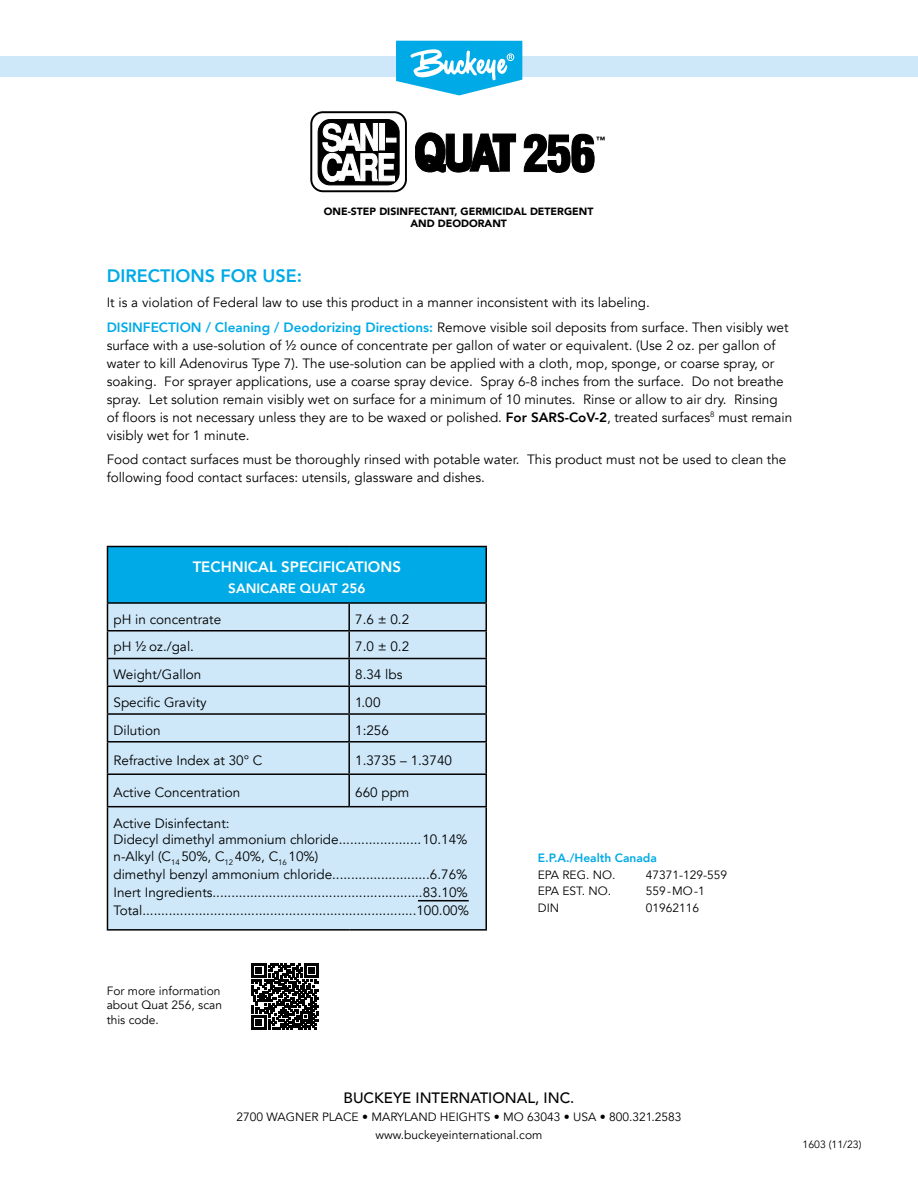
<style>
.page{position:relative;width:918px;height:1188px;background:#fff}
.page>*{position:absolute;margin:0;border:0;box-sizing:border-box;transform-origin:0 0}
.t1{font:800 18px "Avenir";color:#00aae7}
.t2{font:500 15px "Avenir";color:#000}
.t3{font:800 15px "Avenir";color:#fff}
.t4{font:13.5px/18px "Avenir";color:#000}
.t5{font:800 13.5px "Avenir";color:#fff}
.t6{font:12px/14.4px "Avenir";color:#000;text-align:center}
.t7{font:800 12px "Avenir";color:#00aae7}
.t8{font:900 10.5px/12.6px "Avenir";color:#000;text-align:center}
.t9{font:10.5px "Avenir";color:#000}
.t10{font:900 9px "Avenir";color:#000}
.s1{font-weight:800;color:#00aae7}
.s2{font-weight:800}
</style>
<div class="page">
<svg style="left:415px;top:133px;width:101px;height:40px"></svg>
<svg style="left:524px;top:134px;width:70px;height:39px"></svg>
<svg style="left:311px;top:112px;width:95px;height:79px"></svg>
<div style="left:310px;top:111px;width:97px;height:81px;border:2px solid #000;border-radius:12px"></div>
<div style="left:318px;top:120px;width:81px;height:65px;background:#000;border-radius:12px"></div>
<div style="left:318px;top:119px;width:81px;height:66px;border:1px solid #000;border-radius:12px"></div>
<hr style="left:386px;top:138px;width:10px;height:4px;background:#fff">
<svg style="left:322px;top:123px;width:73px;height:59px"></svg>
<div style="left:0;top:56px;width:918px;height:20px;background:#cee8f9"></div>
<svg style="left:396px;top:41px;width:126px;height:54px"></svg>
<div style="left:107px;top:547px;width:379px;height:56px;background:#00aae7"></div>
<div style="left:108px;top:604px;width:377px;height:325px;background:#cee8f9"></div>
<hr style="left:107px;top:546px;width:242px;height:1px;background:#000">
<hr style="left:107px;top:547px;width:1px;height:55px;background:#000">
<hr style="left:349px;top:546px;width:138px;height:1px;background:#000">
<hr style="left:485px;top:547px;width:2px;height:55px;background:#000">
<hr style="left:107px;top:602px;width:242px;height:2px;background:#000">
<hr style="left:349px;top:602px;width:138px;height:2px;background:#000">
<hr style="left:348px;top:604px;width:2px;height:26px;background:#000">
<hr style="left:485px;top:604px;width:2px;height:26px;background:#000">
<hr style="left:107px;top:630px;width:242px;height:2px;background:#000">
<hr style="left:349px;top:630px;width:138px;height:2px;background:#000">
<hr style="left:348px;top:632px;width:2px;height:26px;background:#000">
<hr style="left:485px;top:632px;width:2px;height:26px;background:#000">
<hr style="left:107px;top:658px;width:242px;height:1px;background:#000">
<hr style="left:349px;top:658px;width:138px;height:1px;background:#000">
<hr style="left:348px;top:659px;width:2px;height:27px;background:#000">
<hr style="left:485px;top:659px;width:2px;height:27px;background:#000">
<hr style="left:107px;top:686px;width:242px;height:1px;background:#000">
<hr style="left:349px;top:686px;width:138px;height:1px;background:#000">
<hr style="left:348px;top:687px;width:2px;height:26px;background:#000">
<hr style="left:485px;top:687px;width:2px;height:26px;background:#000">
<hr style="left:107px;top:713px;width:242px;height:2px;background:#000">
<svg style="left:107px;top:604px;width:1px;height:137px"></svg>
<hr style="left:349px;top:713px;width:138px;height:2px;background:#000">
<hr style="left:348px;top:715px;width:2px;height:26px;background:#000">
<hr style="left:485px;top:715px;width:2px;height:26px;background:#000">
<hr style="left:107px;top:741px;width:242px;height:2px;background:#000">
<hr style="left:107px;top:743px;width:1px;height:30px;background:#000">
<hr style="left:349px;top:741px;width:138px;height:2px;background:#000">
<hr style="left:348px;top:743px;width:2px;height:30px;background:#000">
<hr style="left:485px;top:743px;width:2px;height:30px;background:#000">
<hr style="left:107px;top:773px;width:242px;height:2px;background:#000">
<hr style="left:107px;top:775px;width:1px;height:31px;background:#000">
<hr style="left:349px;top:773px;width:138px;height:2px;background:#000">
<hr style="left:348px;top:775px;width:2px;height:31px;background:#000">
<hr style="left:485px;top:775px;width:2px;height:31px;background:#000">
<hr style="left:107px;top:806px;width:242px;height:1px;background:#000">
<hr style="left:107px;top:807px;width:1px;height:122px;background:#000">
<hr style="left:349px;top:806px;width:138px;height:1px;background:#000">
<hr style="left:485px;top:807px;width:2px;height:122px;background:#000">
<hr style="left:107px;top:929px;width:242px;height:2px;background:#000">
<hr style="left:349px;top:929px;width:138px;height:2px;background:#000">
<svg style="left:252px;top:963px;width:67px;height:67px"></svg>
<hr style="left:418px;top:900px;width:51px;height:1px;background:#000">
<p class="t10" style="left:596px;top:132px;width:10px">™</p>
<p class="t8" style="left:324px;top:204px;width:271px">ONE-STEP DISINFECTANT, GERMICIDAL DETERGENT<br>AND DEODORANT</p>
<h1 class="t1" style="left:107px;top:262px;width:197px">DIRECTIONS FOR USE:</h1>
<p class="t4" style="left:107px;top:290px;width:683px;line-height:24.8px">It is a violation of Federal law to use this product in a manner inconsistent with its labeling.<br><span class="s1">DISINFECTION / Cleaning / Deodorizing Directions:</span> Remove visible soil deposits from surface. Then visibly wet</p>
<p class="t4" style="left:107px;top:336px;width:687px">surface with a use-solution of ½ ounce of concentrate per gallon of water or equivalent. (Use 2 oz. per gallon of water to kill Adenovirus Type 7). The use-solution can be applied with a cloth, mop, sponge, or coarse spray, or soaking. For sprayer applications, use a coarse spray device. Spray 6-8 inches from the surface. Do not breathe spray. Let solution remain visibly wet on surface for a minimum of 10 minutes. Rinse or allow to air dry. Rinsing of floors is not necessary unless they are to be waxed or polished. <span class="s2">For SARS-CoV-2</span>, treated surfaces<sup>8</sup> must remain visibly wet for 1 minute.</p>
<p class="t4" style="left:107px;top:451px;width:681px">Food contact surfaces must be thoroughly rinsed with potable water. This product must not be used to clean the following food contact surfaces: utensils, glassware and dishes.</p>
<p class="t3" style="left:193px;top:555px;width:210px">TECHNICAL SPECIFICATIONS</p>
<p class="t5" style="left:228px;top:578px;width:139px">SANICARE QUAT 256</p>
<p class="t4" style="left:113px;top:610px;width:109px">pH in concentrate</p>
<p class="t4" style="left:355px;top:610px;width:56px">7.6 ± 0.2</p>
<p class="t4" style="left:113px;top:638px;width:82px">pH ½ oz./gal.</p>
<p class="t4" style="left:355px;top:638px;width:56px">7.0 ± 0.2</p>
<p class="t4" style="left:113px;top:666px;width:89px">Weight/Gallon</p>
<p class="t4" style="left:355px;top:666px;width:49px">8.34 lbs</p>
<p class="t4" style="left:113px;top:693px;width:95px">Specific Gravity</p>
<p class="t4" style="left:355px;top:693px;width:27px">1.00</p>
<p class="t4" style="left:113px;top:721px;width:49px">Dilution</p>
<p class="t4" style="left:355px;top:721px;width:35px">1:256</p>
<p class="t4" style="left:113px;top:751px;width:150px">Refractive Index at 30° C</p>
<p class="t4" style="left:355px;top:751px;width:98px">1.3735 – 1.3740</p>
<p class="t4" style="left:113px;top:784px;width:128px">Active Concentration</p>
<p class="t4" style="left:355px;top:784px;width:56px">660 ppm</p>
<p class="t4" style="left:113px;top:816px;width:356px;line-height:16.2px">Active Disinfectant:<br>Didecyl dimethyl ammonium chloride......................10.14% n-Alkyl (C<sub>14</sub> 50%, C<sub>12</sub> 40%, C<sub>16</sub> 10%)</p>
<p class="t4" style="left:113px;top:865px;width:357px;text-align:justify">dimethyl benzyl ammonium chloride..........................6.76% Inert Ingredients........................................................83.10% Total.........................................................................100.00%</p>
<p class="t6" style="left:107px;top:984px;width:117px;text-align:left">For more information about Quat 256, scan this code.</p>
<p class="t7" style="left:538px;top:849px;width:121px">E.P.A./Health Canada</p>
<p class="t6" style="left:538px;top:868px;width:79px">EPA REG. NO.</p>
<p class="t6" style="left:646px;top:868px;width:83px">47371-129-559</p>
<p class="t6" style="left:538px;top:884px;width:75px">EPA EST. NO.</p>
<p class="t6" style="left:646px;top:884px;width:60px">559-MO-1</p>
<p class="t6" style="left:538px;top:901px;width:23px">DIN</p>
<p class="t6" style="left:646px;top:901px;width:55px">01962116</p>
<p class="t2" style="left:344px;top:1084px;width:232px">BUCKEYE INTERNATIONAL, INC.</p>
<p class="t6" style="left:236px;top:1108px;width:447px;line-height:18px">2700 WAGNER PLACE • MARYLAND HEIGHTS • MO 63043 • USA • 800.321.2583 www.buckeyeinternational.com</p>
<p class="t9" style="left:802px;top:1138px;width:60px">1603 (11/23)</p>
</div>
